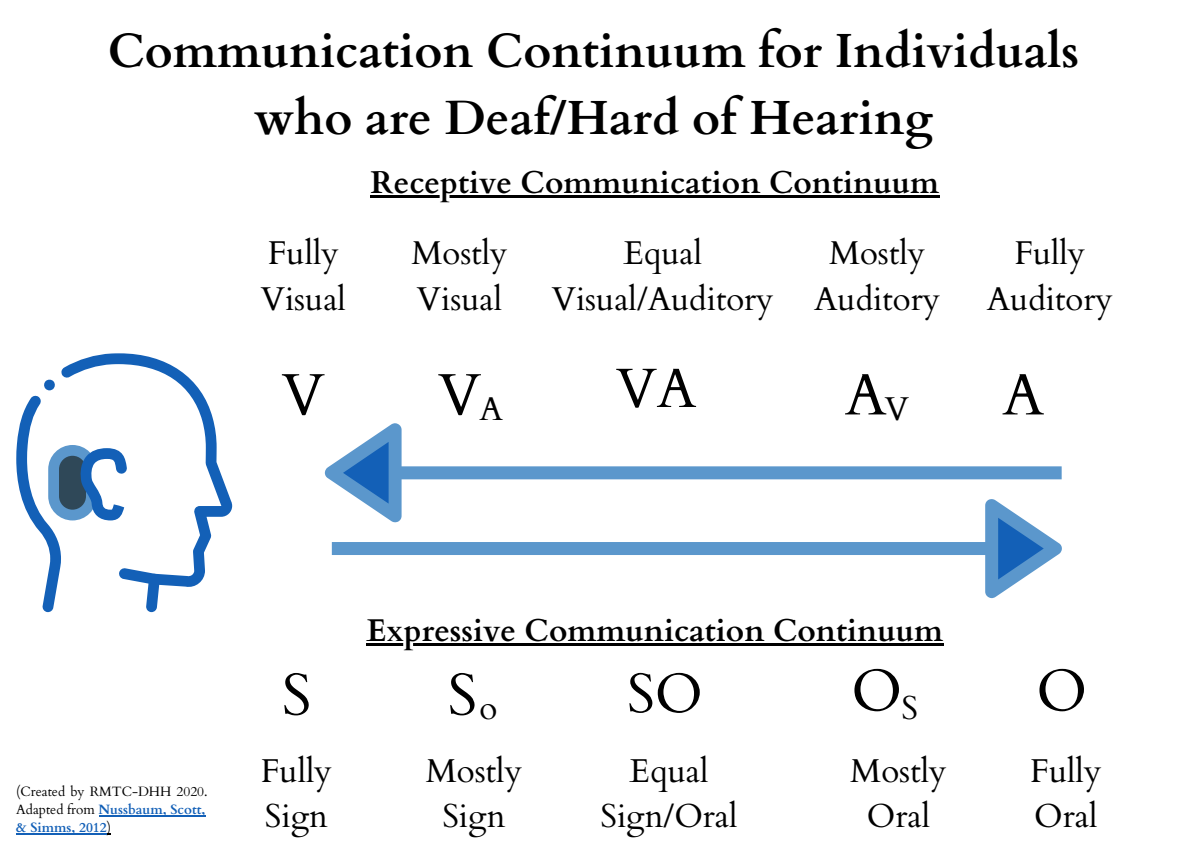
<style>
.page{position:relative;width:1188px;height:864px;background:#fff}
.page>*{position:absolute;margin:0;border:0;box-sizing:border-box;transform-origin:0 0}
.t1{font:58.8px "Cardo";color:#000}
.t2{font:58.5px "Cardo";color:#000}
.t3{font:55.5px "Cardo";color:#000}
.t4{font:700 48px/66.3px "Cardo";color:#000;text-align:center}
.t5{font:33.15px "Cardo";color:#000}
.t6{font:33px "Cardo";color:#000}
.t7{font:700 31.5px "Cardo";color:#000}
.t8{font:13.5px/18px "Cardo";color:#000}
.s1{font-weight:700;color:#1360b7}
</style>
<div class="page">
<svg style="left:332px;top:523px;width:730px;height:75px"></svg>
<svg style="left:325px;top:423px;width:737px;height:100px"></svg>
<svg style="left:16px;top:353px;width:216px;height:259px"></svg>
<svg style="left:119px;top:568px;width:41px;height:17px"></svg>
<svg style="left:48px;top:445px;width:79px;height:75px"></svg>
<hr style="left:371px;top:195px;width:569px;height:2px;background:#000">
<hr style="left:367px;top:643px;width:577px;height:2px;background:#000">
<hr style="left:99px;top:816px;width:106px;height:1px;background:#1360b7">
<hr style="left:17px;top:834px;width:90px;height:1px;background:#1360b7">
<p class="t4" style="left:108px;top:19px;width:973px">Communication Continuum for Individuals who are Deaf/Hard of Hearing</p>
<p class="t7" style="left:371px;top:162px;width:570px">Receptive Communication Continuum</p>
<p class="t6" style="left:268px;top:232px;width:73px">Fully</p>
<p class="t6" style="left:261px;top:277px;width:87px">Visual</p>
<p class="t6" style="left:412px;top:232px;width:98px">Mostly</p>
<p class="t6" style="left:417px;top:277px;width:87px">Visual</p>
<p class="t2" style="left:282px;top:357px;width:44px">V</p>
<p class="t2" style="left:438px;top:357px;width:44px">V</p>
<p class="t6" style="left:479px;top:387px;width:25px">A</p>
<p class="t6" style="left:623px;top:232px;width:80px">Equal</p>
<p class="t6" style="left:552px;top:277px;width:223px">Visual/Auditory</p>
<p class="t6" style="left:829px;top:232px;width:98px">Mostly</p>
<p class="t6" style="left:814px;top:277px;width:127px">Auditory</p>
<p class="t3" style="left:616px;top:352px;width:82px">VA</p>
<p class="t2" style="left:845px;top:357px;width:43px">A</p>
<p class="t6" style="left:885px;top:387px;width:26px">V</p>
<p class="t6" style="left:1014px;top:232px;width:73px">Fully</p>
<p class="t6" style="left:987px;top:277px;width:127px">Auditory</p>
<p class="t2" style="left:1002px;top:357px;width:43px">A</p>
<p class="t8" style="left:16px;top:782px;width:193px">(Created by RMTC-DHH 2020.<br>Adapted from <span class="s1">Nussbaum, Scott, &amp; Simms, 2012</span>)</p>
<p class="t7" style="left:367px;top:609px;width:578px">Expressive Communication Continuum</p>
<p class="t1" style="left:282px;top:656px;width:31px">S</p>
<p class="t1" style="left:448px;top:656px;width:31px">S</p>
<p class="t5" style="left:479px;top:686px;width:19px">o</p>
<p class="t5" style="left:261px;top:749px;width:73px">Fully</p>
<p class="t5" style="left:265px;top:795px;width:65px">Sign</p>
<p class="t5" style="left:426px;top:749px;width:98px">Mostly</p>
<p class="t5" style="left:442px;top:795px;width:65px">Sign</p>
<p class="t3" style="left:627px;top:657px;width:77px">SO</p>
<p class="t1" style="left:851px;top:652px;width:52px">O</p>
<p class="t5" style="left:902px;top:686px;width:18px">S</p>
<p class="t5" style="left:630px;top:749px;width:80px">Equal</p>
<p class="t5" style="left:600px;top:795px;width:139px">Sign/Oral</p>
<p class="t5" style="left:850px;top:749px;width:98px">Mostly</p>
<p class="t5" style="left:867px;top:795px;width:65px">Oral</p>
<p class="t1" style="left:1036px;top:652px;width:52px">O</p>
<p class="t5" style="left:1030px;top:749px;width:73px">Fully</p>
<p class="t5" style="left:1034px;top:795px;width:65px">Oral</p>
</div>
